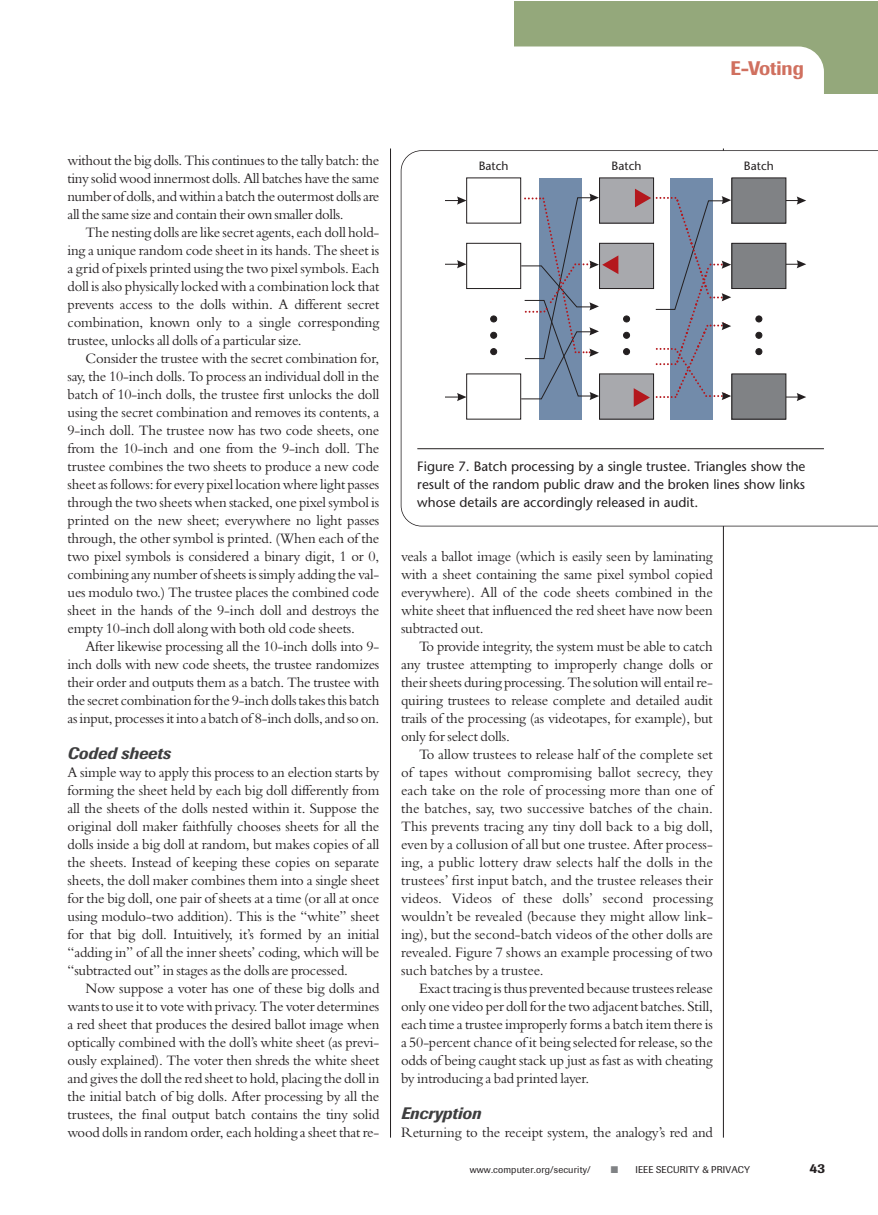
<style>
.page{position:relative;width:878px;height:1215px;background:#fff}
.page>*{position:absolute;margin:0;border:0;box-sizing:border-box;transform-origin:0 0}
.t1{font:500 19.5px "Imago";letter-spacing:-.005em;color:#d0705f}
.t2{font:italic 500 16.5px "Imago";color:#3e3e3f}
.t3{font:15px/18px "Bembo";letter-spacing:-.015em;color:#231f20;text-align:justify}
.t4{font:13.5px/18px "Stone Sans";color:#231f20;text-align:justify}
.t5{font:500 13.5px "Imago";color:#231f20}
.t6{font:12px "Stone Sans";color:#231f20}
.t7{font:9.75px "Imago";letter-spacing:.02em;color:#231f20}
.s1{color:#808285}
</style>
<div class="page">
<div style="left:514px;top:2px;width:363px;height:92px;background:#94a87b"></div>
<div style="left:471px;top:46px;width:353px;height:84px;background:#fff;border-radius:26px"></div>
<hr style="left:390px;top:148px;width:1px;height:990px;background:#231f20">
<hr style="left:723px;top:148px;width:1px;height:990px;background:#231f20">
<svg style="left:400px;top:150px;width:477px;height:376px"></svg>
<hr style="left:417px;top:448px;width:407px;height:1px;background:#231f20">
<h1 class="t1" style="left:730px;top:61px;width:75px">E-Voting</h1>
<p class="t3" style="left:68px;top:152px;width:313px">without the big dolls. This continues to the tally batch: the tiny solid wood innermost dolls. All batches have the same number of dolls, and within a batch the outermost dolls are all the same size and contain their own smaller dolls.</p>
<p class="t3" style="left:68px;top:224px;width:313px;text-indent:18px">The nesting dolls are like secret agents, each doll hold&shy;ing a unique random code sheet in its hands. The sheet is a grid of pixels printed using the two pixel symbols. Each doll is also physically locked with a combination lock that prevents access to the dolls within. A different secret combination, known only to a single corresponding trustee, unlocks all dolls of a particular size.</p>
<p class="t3" style="left:68px;top:350px;width:313px;text-indent:18px">Consider the trustee with the secret combination for, say, the 10-inch dolls. To process an individual doll in the batch of 10-inch dolls, the trustee first unlocks the doll using the secret combination and removes its contents, a 9-inch doll. The trustee now has two code sheets, one from the 10-inch and one from the 9-inch doll. The trustee combines the two sheets to produce a new code sheet as follows: for every pixel location where light passes through the two sheets when stacked, one pixel symbol is printed on the new sheet; everywhere no light passes through, the other symbol is printed. (When each of the two pixel symbols is considered a binary digit, 1 or 0, combining any number of sheets is simply adding the val&shy;ues modulo two.) The trustee places the combined code sheet in the hands of the 9-inch doll and destroys the empty 10-inch doll along with both old code sheets.</p>
<p class="t3" style="left:68px;top:638px;width:313px;text-indent:18px">After likewise processing all the 10-inch dolls into 9- inch dolls with new code sheets, the trustee randomizes their order and outputs them as a batch. The trustee with the secret combination for the 9-inch dolls takes this batch as input, processes it into a batch of 8-inch dolls, and so on.</p>
<p class="t2" style="left:68px;top:747px;width:105px">Coded sheets</p>
<p class="t3" style="left:68px;top:764px;width:313px">A simple way to apply this process to an election starts by forming the sheet held by each big doll differently from all the sheets of the dolls nested within it. Suppose the original doll maker faithfully chooses sheets for all the dolls inside a big doll at random, but makes copies of all the sheets. Instead of keeping these copies on separate sheets, the doll maker combines them into a single sheet for the big doll, one pair of sheets at a time (or all at once using modulo-two addition). This is the “white” sheet for that big doll. Intuitively, it’s formed by an initial “adding in” of all the inner sheets’ coding, which will be “subtracted out” in stages as the dolls are processed.</p>
<p class="t3" style="left:68px;top:980px;width:313px;text-indent:18px">Now suppose a voter has one of these big dolls and wants to use it to vote with privacy. The voter determines a red sheet that produces the desired ballot image when optically combined with the doll’s white sheet (as previ&shy;ously explained). The voter then shreds the white sheet and gives the doll the red sheet to hold, placing the doll in the initial batch of big dolls. After processing by all the trustees, the final output batch contains the tiny solid wood dolls in random order, each holding a sheet that re-</p>
<p class="t6" style="left:478px;top:161px;width:31px">Batch</p>
<p class="t6" style="left:611px;top:161px;width:31px">Batch</p>
<p class="t6" style="left:744px;top:161px;width:31px">Batch</p>
<p class="t4" style="left:417px;top:458px;width:389px">Figure 7. Batch processing by a single trustee. Triangles show the result of the random public draw and the broken lines show links whose details are accordingly released in audit.</p>
<p class="t3" style="left:401px;top:548px;width:313px">veals a ballot image (which is easily seen by laminating with a sheet containing the same pixel symbol copied everywhere). All of the code sheets combined in the white sheet that influenced the red sheet have now been subtracted out.</p>
<p class="t3" style="left:401px;top:638px;width:313px;text-indent:18px">To provide integrity, the system must be able to catch any trustee attempting to improperly change dolls or their sheets during processing. The solution will entail re&shy;quiring trustees to release complete and detailed audit trails of the processing (as videotapes, for example), but only for select dolls.</p>
<p class="t3" style="left:401px;top:746px;width:313px;text-indent:18px">To allow trustees to release half of the complete set of tapes without compromising ballot secrecy, they each take on the role of processing more than one of the batches, say, two successive batches of the chain.<br>This prevents tracing any tiny doll back to a big doll, even by a collusion of all but one trustee. After process&shy;ing, a public lottery draw selects half the dolls in the trustees’ first input batch, and the trustee releases their videos. Videos of these dolls’ second processing wouldn’t be revealed (because they might allow link&shy;ing), but the second-batch videos of the other dolls are revealed. Figure 7 shows an example processing of two such batches by a trustee.</p>
<p class="t3" style="left:401px;top:980px;width:313px;text-indent:18px">Exact tracing is thus prevented because trustees release only one video per doll for the two adjacent batches. Still, each time a trustee improperly forms a batch item there is a 50-percent chance of it being selected for release, so the odds of being caught stack up just as fast as with cheating by introducing a bad printed layer.</p>
<p class="t2" style="left:401px;top:1107px;width:82px">Encryption</p>
<p class="t3" style="left:401px;top:1124px;width:313px">Returning to the receipt system, the analogy’s red and</p>
<p class="t7" style="left:469px;top:1166px;width:122px">www.computer.org/security/</p>
<p class="t7" style="left:610px;top:1166px;width:141px"><span class="s1">■</span> IEEE SECURITY &amp; PRIVACY</p>
<p class="t5" style="left:809px;top:1163px;width:18px">43</p>
</div>
